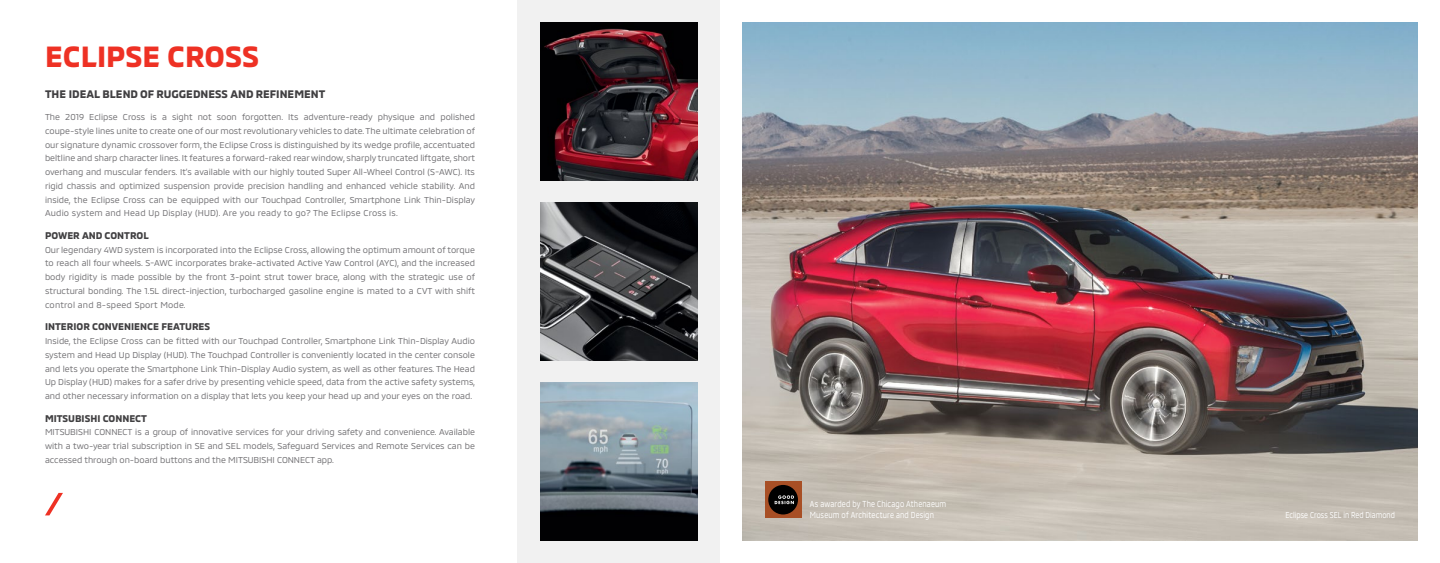
<style>
.page{position:relative;width:1440px;height:563px;background:#fff}
.page>*{position:absolute;margin:0;border:0;box-sizing:border-box;transform-origin:0 0}
.t1{font:700 30px "MMC";color:#ee3124}
.t2{font:700 11.25px "MMC";color:#414042}
.t3{font:700 10px "MMC";color:#414042}
.t4{font:8.88px/10.8px "MMC";letter-spacing:.02em;color:#fff;scale:.8 1}
.t5{font:8.75px/13.8px "MMC";color:#717073;text-align:justify}
.t6{font:8.75px "MMC";color:#fff;scale:.8 1}
</style>
<div class="page">
<div style="left:518px;top:0;width:202px;height:562px;background:#f1f1f1"></div>
<img style="left:540px;top:22px;width:158px;height:158px">
<img style="left:540px;top:202px;width:158px;height:158px">
<img style="left:540px;top:382px;width:158px;height:158px">
<img style="left:742px;top:22px;width:676px;height:518px">
<svg style="left:45px;top:492px;width:18px;height:23px"></svg>
<div style="left:765px;top:481px;width:36px;height:36px;background:#a84f25"></div>
<div style="left:765px;top:481px;width:36px;height:37px;border:1px solid #a84f25"></div>
<div style="left:768px;top:485px;width:30px;height:29px;background:#000;border-radius:50%"></div>
<svg style="left:775px;top:495px;width:19px;height:9px"></svg>
<h1 class="t1" style="left:45px;top:32px;width:216px">ECLIPSE CROSS</h1>
<p class="t2" style="left:45px;top:85px;width:282px">THE IDEAL BLEND OF RUGGEDNESS AND REFINEMENT</p>
<p class="t5" style="left:45px;top:109px;width:432px">The 2019 Eclipse Cross is a sight not soon forgotten. Its adventure-ready physique and polished coupe-style lines unite to create one of our most revolutionary vehicles to date. The ultimate celebration of our signature dynamic crossover form, the Eclipse Cross is distinguished by its wedge profile, accentuated beltline and sharp character lines. It features a forward-raked rear window, sharply truncated liftgate, short overhang and muscular fenders. It’s available with our highly touted Super All-Wheel Control (S-AWC). Its rigid chassis and optimized suspension provide precision handling and enhanced vehicle stability. And inside, the Eclipse Cross can be equipped with our Touchpad Controller, Smartphone Link Thin-Display Audio system and Head Up Display (HUD). Are you ready to go? The Eclipse Cross is.</p>
<p class="t3" style="left:45px;top:227px;width:105px">POWER AND CONTROL</p>
<p class="t5" style="left:45px;top:241px;width:432px">Our legendary 4WD system is incorporated into the Eclipse Cross, allowing the optimum amount of torque to reach all four wheels. S-AWC incorporates brake-activated Active Yaw Control (AYC), and the increased body rigidity is made possible by the front 3-point strut tower brace, along with the strategic use of structural bonding. The 1.5L direct-injection, turbocharged gasoline engine is mated to a CVT with shift control and 8-speed Sport Mode.</p>
<p class="t3" style="left:45px;top:319px;width:167px">INTERIOR CONVENIENCE FEATURES</p>
<p class="t5" style="left:45px;top:333px;width:432px">Inside, the Eclipse Cross can be fitted with our Touchpad Controller, Smartphone Link Thin-Display Audio system and Head Up Display (HUD). The Touchpad Controller is conveniently located in the center console and lets you operate the Smartphone Link Thin-Display Audio system, as well as other features. The Head Up Display (HUD) makes for a safer drive by presenting vehicle speed, data from the active safety systems, and other necessary information on a display that lets you keep your head up and your eyes on the road.</p>
<p class="t3" style="left:45px;top:410px;width:104px">MITSUBISHI CONNECT</p>
<p class="t5" style="left:45px;top:424px;width:431px">MITSUBISHI CONNECT is a group of innovative services for your driving safety and convenience. Available with a two-year trial subscription in SE and SEL models, Safeguard Services and Remote Services can be accessed through on-board buttons and the MITSUBISHI CONNECT app.</p>
<p class="t4" style="left:810px;top:497px;width:172px">As awarded by The Chicago Athenaeum<br>Museum of Architecture and Design</p>
<p class="t6" style="left:1285px;top:507px;width:138px">Eclipse Cross SEL in Red Diamond</p>
</div>
